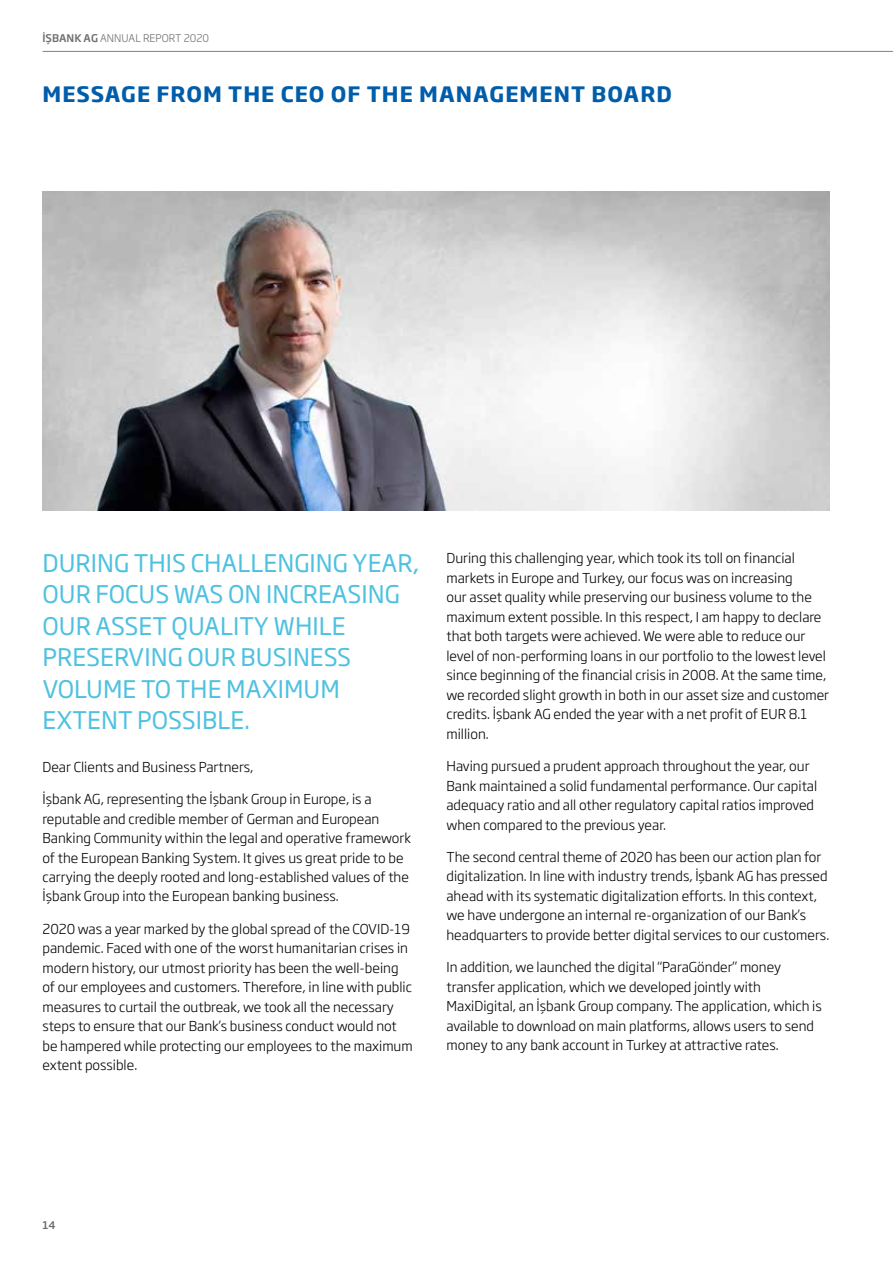
<style>
.page{position:relative;width:893px;height:1263px;background:#fff}
.page>*{position:absolute;margin:0;border:0;box-sizing:border-box;transform-origin:0 0}
.t1{font:24px/31.5px "Soho Gothic Pro";color:#4ec1e0}
.t2{font:700 21px "Soho Gothic Pro";letter-spacing:.05em;color:#005daa}
.t3{font:300 13.5px/19.5px "Soho Gothic Pro";color:#000}
.t4{font:300 10.5px "Soho Gothic Pro";color:#6d6e71}
.t5{font:500 10.5px "Soho Gothic Pro";color:#6d6e71}
.s1{font-weight:500}
</style>
<div class="page">
<hr style="left:43px;top:51px;width:850px;height:1px;background:#808285">
<img style="left:43px;top:191px;width:786px;height:319px">
<p class="t4" style="left:43px;top:30px;width:168px"><span class="s1">İŞBANK AG</span> ANNUAL REPORT 2020</p>
<h2 class="t2" style="left:43px;top:77px;width:631px">MESSAGE FROM THE CEO OF THE MANAGEMENT BOARD</h2>
<h1 class="t1" style="left:43px;top:546px;width:378px">DURING THIS CHALLENGING YEAR,<br>OUR FOCUS WAS ON INCREASING<br>OUR ASSET QUALITY WHILE<br>PRESERVING OUR BUSINESS<br>VOLUME TO THE MAXIMUM<br>EXTENT POSSIBLE.</h1>
<p class="t3" style="left:43px;top:756px;width:213px">Dear Clients and Business Partners,</p>
<p class="t3" style="left:43px;top:788px;width:370px">İşbank AG, representing the İşbank Group in Europe, is a reputable and credible member of German and European Banking Community within the legal and operative framework of the European Banking System. It gives us great pride to be carrying the deeply rooted and long-established values of the İşbank Group into the European banking business.</p>
<p class="t3" style="left:43px;top:918px;width:372px">2020 was a year marked by the global spread of the COVID-19 pandemic. Faced with one of the worst humanitarian crises in modern history, our utmost priority has been the well-being of our employees and customers. Therefore, in line with public measures to curtail the outbreak, we took all the necessary steps to ensure that our Bank’s business conduct would not be hampered while protecting our employees to the maximum extent possible.</p>
<p class="t3" style="left:446px;top:548px;width:384px">During this challenging year, which took its toll on financial markets in Europe and Turkey, our focus was on increasing<br>our asset quality while preserving our business volume to the maximum extent possible. In this respect, I am happy to declare that both targets were achieved. We were able to reduce our level of non-performing loans in our portfolio to the lowest level since beginning of the financial crisis in 2008. At the same time, we recorded slight growth in both in our asset size and customer credits. İşbank AG ended the year with a net profit of EUR 8.1 million.</p>
<p class="t3" style="left:446px;top:755px;width:372px">Having pursued a prudent approach throughout the year, our Bank maintained a solid fundamental performance. Our capital adequacy ratio and all other regulatory capital ratios improved when compared to the previous year.</p>
<p class="t3" style="left:446px;top:846px;width:384px">The second central theme of 2020 has been our action plan for digitalization. In line with industry trends, İşbank AG has pressed ahead with its systematic digitalization efforts. In this context, we have undergone an internal re-organization of our Bank’s headquarters to provide better digital services to our customers.</p>
<p class="t3" style="left:446px;top:956px;width:377px">In addition, we launched the digital “ParaGönder” money transfer application, which we developed jointly with MaxiDigital, an İşbank Group company. The application, which is available to download on main platforms, allows users to send money to any bank account in Turkey at attractive rates.</p>
<p class="t5" style="left:43px;top:1216px;width:15px">14</p>
</div>
